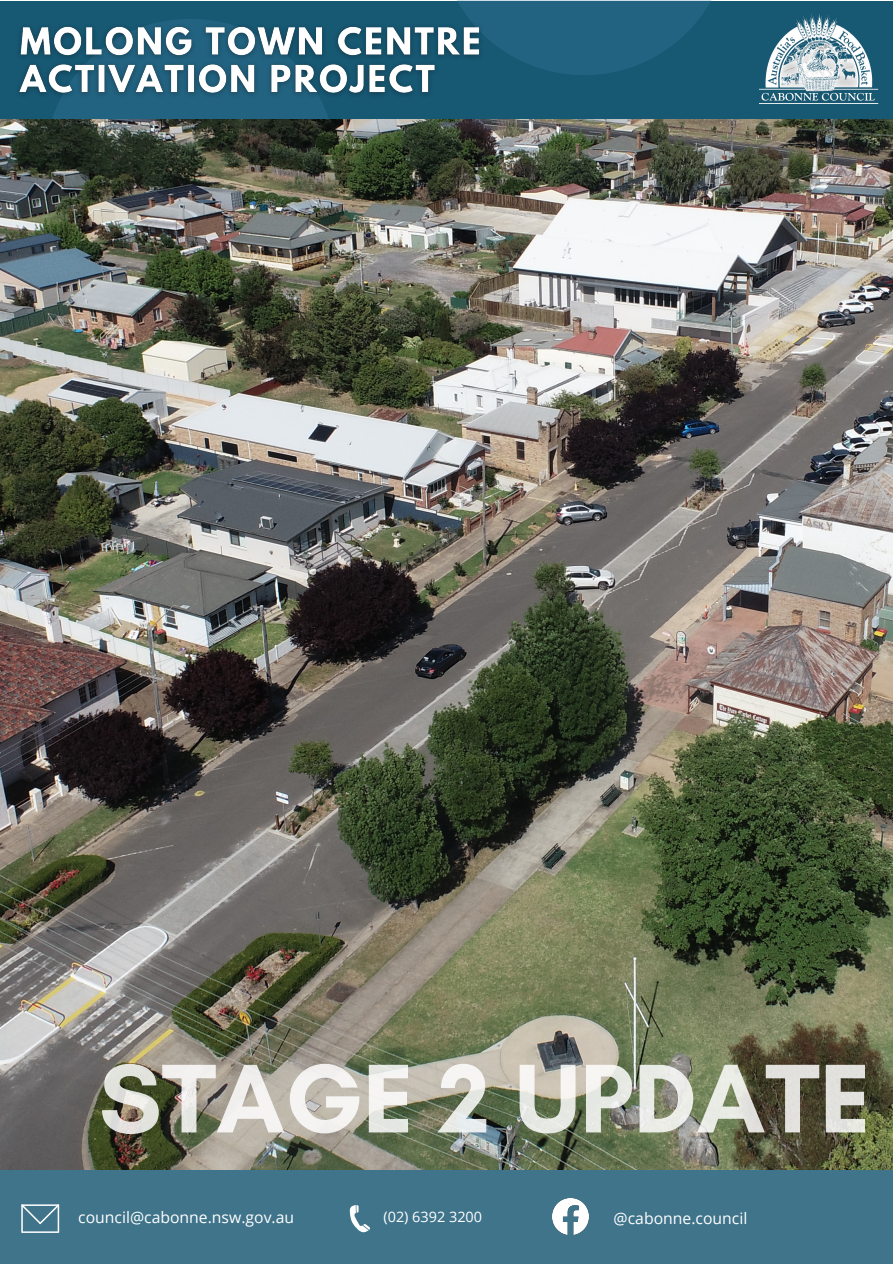
<style>
.page{position:relative;width:893px;height:1264px;background:#fff}
.page>*{position:absolute;margin:0;border:0;box-sizing:border-box;transform-origin:0 0}
.t1{font:700 99.45px "Glacial Indifference";color:#fff}
.t2{font:15.75px "Open Sans";color:#fff}
.t3{font:14.4px "Open Sans";color:#fff}
</style>
<div class="page">
<div style="left:0;top:1px;width:892px;height:175px;background:#175873"></div>
<div style="left:45px;top:19px;width:291px;height:291px;background:#226381;border-radius:50%"></div>
<div style="left:0;top:1124px;width:892px;height:139px;background:#3f748b"></div>
<img style="left:0;top:120px;width:892px;height:1049px">
<div style="left:438px;top:0;width:291px;height:75px;background:linear-gradient(to right,#20617e,#1d5e7b)"></div>
<img style="left:552px;top:1198px;width:36px;height:36px">
<svg style="left:350px;top:1205px;width:20px;height:27px"></svg>
<svg style="left:21px;top:1204px;width:38px;height:28px"></svg>
<img style="left:759px;top:14px;width:119px;height:87px">
<img style="left:19px;top:19px;width:468px;height:85px">
<h1 class="t1" style="left:99px;top:1037px;width:773px">STAGE 2 UPDATE</h1>
<p class="t2" style="left:78px;top:1206px;width:217px">council@cabonne.nsw.gov.au</p>
<p class="t3" style="left:383px;top:1206px;width:100px">(02) 6392 3200</p>
<p class="t2" style="left:613px;top:1207px;width:135px">@cabonne.council</p>
</div>
